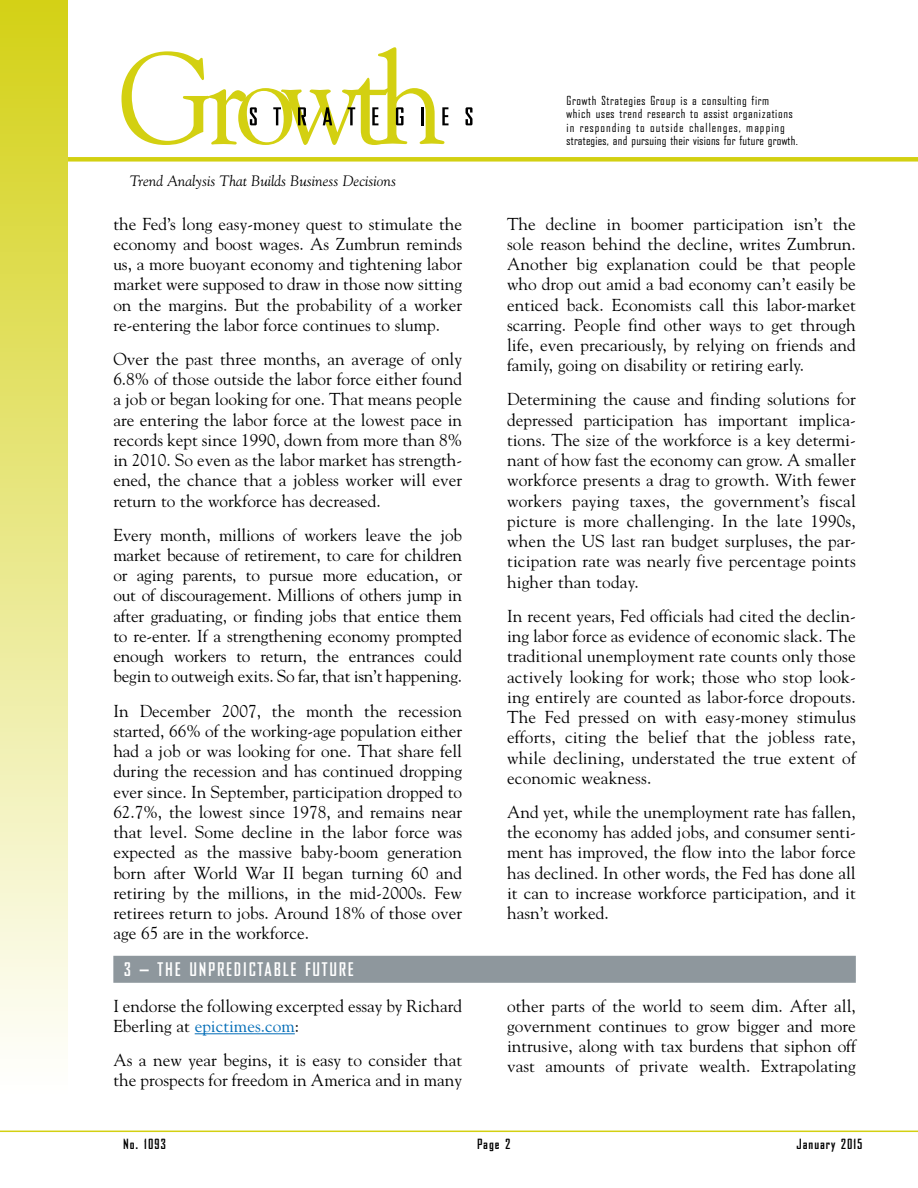
<style>
.page{position:relative;width:918px;height:1188px;background:#fff}
.page>*{position:absolute;margin:0;border:0;box-sizing:border-box;transform-origin:0 0}
.t1{font:700 18px "Bureau Agency";letter-spacing:.1em;color:#fff}
.t2{font:17.25px/20.2px "Goudy";color:#000;text-align:justify}
.t3{font:italic 15px "Goudy";color:#000}
.t4{font:700 13.5px "Bureau Agency";letter-spacing:.075em;color:#000}
.t5{font:12px/13.5px "Bureau Agency";letter-spacing:.06em;color:#000}
.s1{color:#006cb7}
</style>
<div class="page">
<div style="left:0;top:157px;width:918px;height:5px;background:#d3d011"></div>
<div style="left:0;top:0;width:68px;height:1097px;background:linear-gradient(to bottom,#d4d116,#fff)"></div>
<svg style="left:122px;top:47px;width:327px;height:98px"></svg>
<svg style="left:466px;top:107px;width:6px;height:18px"></svg>
<hr style="left:0;top:1131px;width:918px;height:1px;background:#d3d011">
<div style="left:113px;top:956px;width:743px;height:27px;background:#8e979d"></div>
<hr style="left:195px;top:1033px;width:100px;height:1px;background:#006cb7">
<p class="t3" style="left:130px;top:172px;width:268px">Trend Analysis That Builds Business Decisions</p>
<p class="t2" style="left:113px;top:213px;width:350px">the Fed’s long easy-money quest to stimulate the economy and boost wages. As Zumbrun reminds us, a more buoyant economy and tightening labor market were supposed to draw in those now sitting on the margins. But the probability of a worker re-entering the labor force continues to slump.</p>
<p class="t2" style="left:113px;top:348px;width:350px">Over the past three months, an average of only 6.8% of those outside the labor force either found a job or began looking for one. That means people are entering the labor force at the lowest pace in records kept since 1990, down from more than 8% in 2010. So even as the labor market has strength&shy;ened, the chance that a jobless worker will ever return to the workforce has decreased.</p>
<p class="t2" style="left:113px;top:524px;width:350px">Every month, millions of workers leave the job market because of retirement, to care for children or aging parents, to pursue more education, or out of discouragement. Millions of others jump in after graduating, or finding jobs that entice them to re-enter. If a strengthening economy prompted enough workers to return, the entrances could begin to outweigh exits. So far, that isn’t happening.</p>
<p class="t2" style="left:113px;top:700px;width:350px">In December 2007, the month the recession started, 66% of the working-age population either had a job or was looking for one. That share fell during the recession and has continued dropping ever since. In September, participation dropped to 62.7%, the lowest since 1978, and remains near that level. Some decline in the labor force was expected as the massive baby-boom generation born after World War II began turning 60 and retiring by the millions, in the mid-2000s. Few retirees return to jobs. Around 18% of those over age 65 are in the workforce.</p>
<p class="t1" style="left:124px;top:960px;width:231px">3 – THE UNPREDICTABLE FUTURE</p>
<p class="t2" style="left:113px;top:995px;width:350px">I endorse the following excerpted essay by Richard<br>Eberling at <span class="s1">epictimes.com</span>:</p>
<p class="t2" style="left:113px;top:1049px;width:350px">As a new year begins, it is easy to consider that the prospects for freedom in America and in many</p>
<p class="t5" style="left:567px;top:94px;width:233px">Growth Strategies Group is a consulting firm<br>which uses trend research to assist organizations in responding to outside challenges, mapping strategies, and pursuing their visions for future growth.</p>
<p class="t2" style="left:507px;top:213px;width:350px">The decline in boomer participation isn’t the sole reason behind the decline, writes Zumbrun.<br>Another big explanation could be that people who drop out amid a bad economy can’t easily be enticed back. Economists call this labor-market scarring. People find other ways to get through life, even precariously, by relying on friends and family, going on disability or retiring early.</p>
<p class="t2" style="left:507px;top:389px;width:350px">Determining the cause and finding solutions for depressed participation has important implica&shy;tions. The size of the workforce is a key determi&shy;nant of how fast the economy can grow. A smaller workforce presents a drag to growth. With fewer workers paying taxes, the government’s fiscal picture is more challenging. In the late 1990s, when the US last ran budget surpluses, the par&shy;ticipation rate was nearly five percentage points higher than today.</p>
<p class="t2" style="left:507px;top:605px;width:350px">In recent years, Fed officials had cited the declin&shy;ing labor force as evidence of economic slack. The traditional unemployment rate counts only those actively looking for work; those who stop look&shy;ing entirely are counted as labor-force dropouts.<br>The Fed pressed on with easy-money stimulus efforts, citing the belief that the jobless rate, while declining, understated the true extent of economic weakness.</p>
<p class="t2" style="left:507px;top:801px;width:350px">And yet, while the unemployment rate has fallen, the economy has added jobs, and consumer senti&shy;ment has improved, the flow into the labor force has declined. In other words, the Fed has done all it can to increase workforce participation, and it hasn’t worked.</p>
<p class="t2" style="left:507px;top:995px;width:350px">other parts of the world to seem dim. After all, government continues to grow bigger and more intrusive, along with tax burdens that siphon off vast amounts of private wealth. Extrapolating</p>
<p class="t4" style="left:123px;top:1137px;width:44px">No. 1093</p>
<p class="t4" style="left:477px;top:1137px;width:34px">Page 2</p>
<p class="t4" style="left:797px;top:1137px;width:67px">January 2015</p>
</div>
